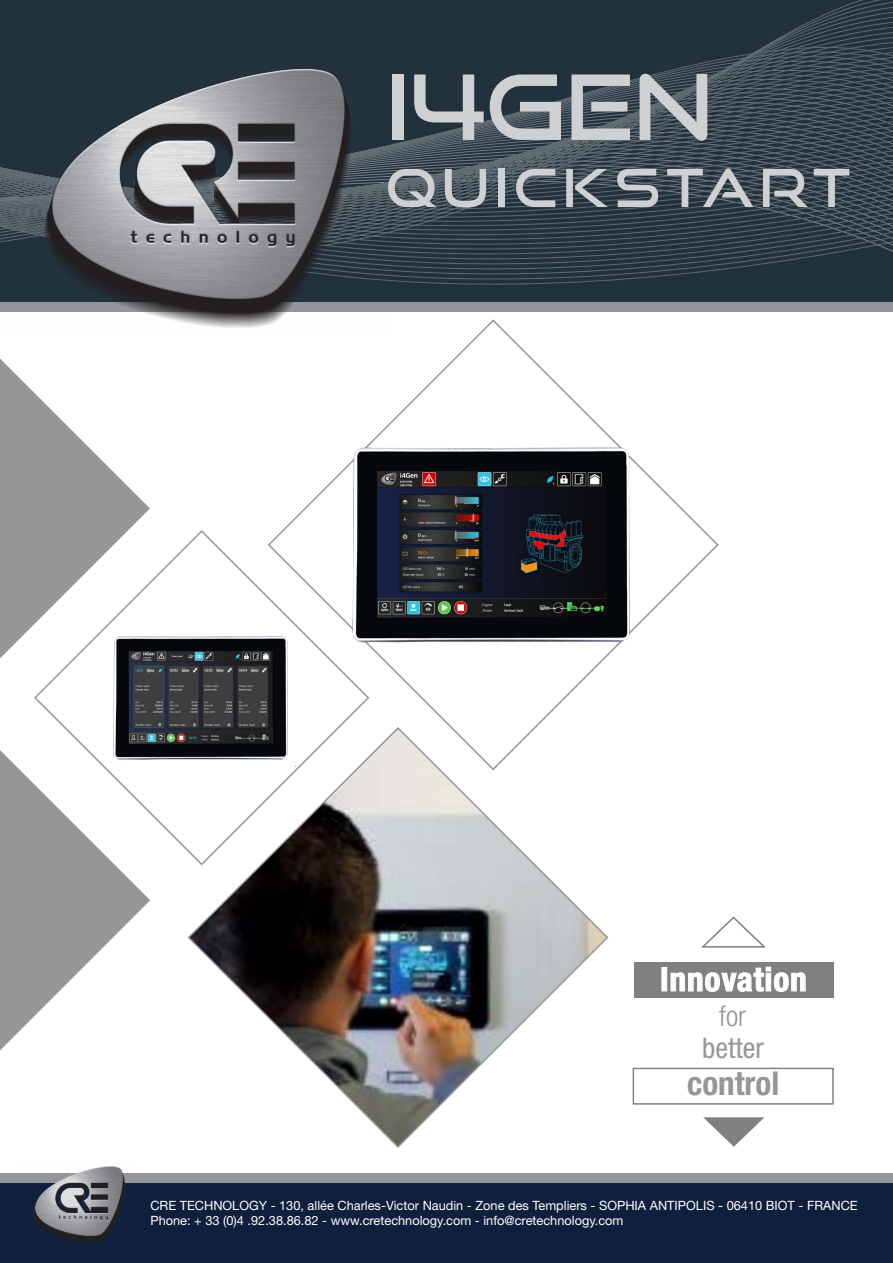
<style>
.page{position:relative;width:893px;height:1263px;background:#fff}
.page>*{position:absolute;margin:0;border:0;box-sizing:border-box;transform-origin:0 0}
.t1{font:90px "Good Times Rg";color:#cfd0d2}
.t2{font:52.5px "Good Times Rg";letter-spacing:.105em;color:#cfd0d2}
.t3{font:700 condensed 33px "Helvetica Neue LT Std";letter-spacing:.03em;color:#fff}
.t4{font:700 condensed 33px "Helvetica Neue LT Std";color:#969696}
.t5{font:condensed 28.5px "Helvetica Neue LT Std";color:#969696}
.t6{font:300 condensed 28.5px "Helvetica Neue LT Std";color:#969696}
.t7{font:12.75px "Helvetica Neue LT Std";color:#fff}
</style>
<div class="page">
<svg style="left:0;top:358px;width:150px;height:300px"></svg>
<svg style="left:0;top:750px;width:150px;height:300px"></svg>
<svg style="left:33px;top:529px;width:234px;height:337px"></svg>
<svg style="left:267px;top:319px;width:452px;height:407px"></svg>
<img style="left:186px;top:726px;width:423px;height:422px">
<img style="left:344px;top:436px;width:298px;height:218px">
<img style="left:108px;top:629px;width:187px;height:137px">
<div style="left:0;top:0;width:893px;height:302px;background:#22323d"></div>
<div style="left:0;top:302px;width:893px;height:9px;background:#939598"></div>
<svg style="left:386px;top:0;width:507px;height:285px"></svg>
<img style="left:0;top:69px;width:386px;height:267px">
<div style="left:0;top:1175px;width:893px;height:88px;background:#0e203c"></div>
<div style="left:0;top:1173px;width:893px;height:9px;background:#939598"></div>
<img style="left:19px;top:1166px;width:114px;height:77px">
<div style="left:634px;top:962px;width:199px;height:35px;background:#808080"></div>
<div style="left:662px;top:967px;width:5px;height:24px;border:1px solid #fff"></div>
<svg style="left:670px;top:966px;width:136px;height:26px"></svg>
<svg style="left:703px;top:1117px;width:61px;height:30px"></svg>
<svg style="left:701px;top:916px;width:65px;height:32px"></svg>
<div style="left:633px;top:1068px;width:201px;height:36px;border:2px solid #808080"></div>
<p class="t1" style="left:386px;top:52px;width:328px">I4GEN</p>
<p class="t2" style="left:386px;top:156px;width:466px">QUICKSTART</p>
<p class="t3" style="left:660px;top:959px;width:148px">Innovation</p>
<p class="t6" style="left:719px;top:1000px;width:28px">for</p>
<p class="t5" style="left:702px;top:1032px;width:63px">better</p>
<p class="t4" style="left:687px;top:1063px;width:94px">control</p>
<p class="t7" style="left:150px;top:1197px;width:709px">CRE TECHNOLOGY - 130, allée Charles-Victor Naudin - Zone des Templiers - SOPHIA ANTIPOLIS - 06410 BIOT - FRANCE</p>
<p class="t7" style="left:150px;top:1213px;width:475px">Phone: + 33 (0)4 .92.38.86.82 - www.cretechnology.com - info@cretechnology.com</p>
</div>
